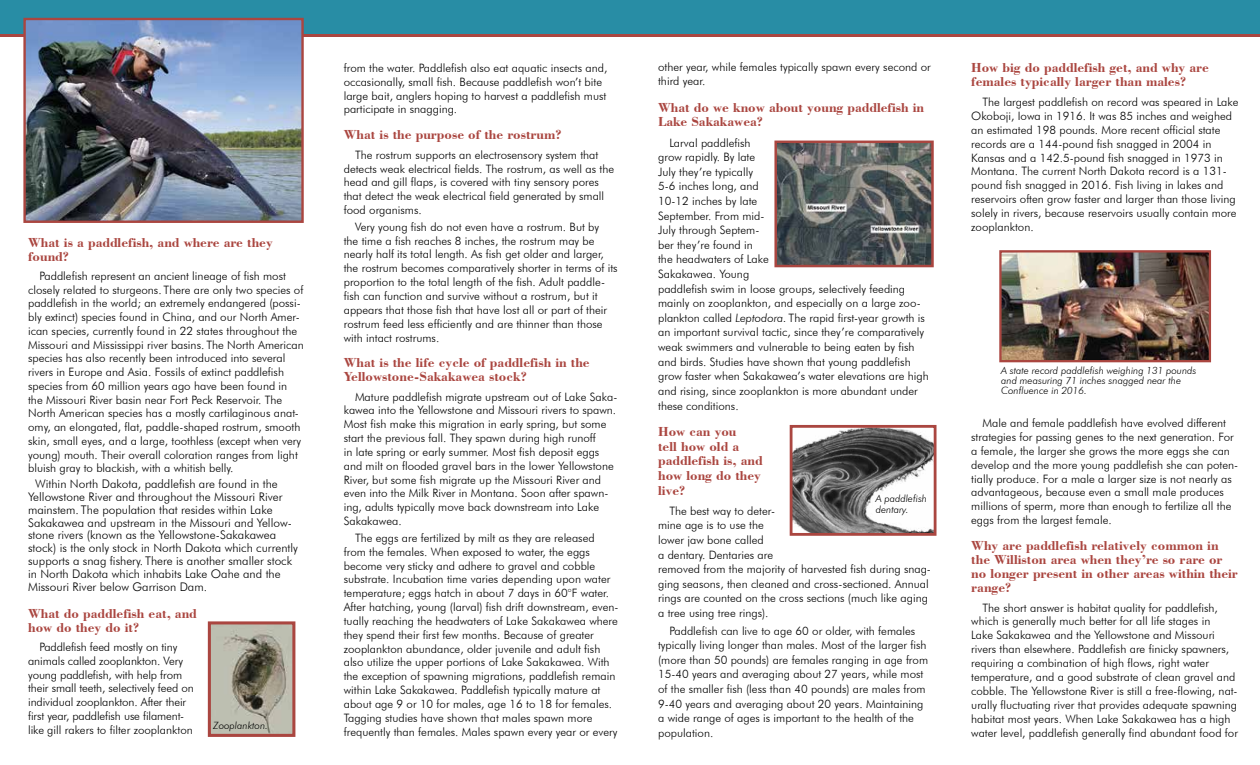
<style>
.page{position:relative;width:1260px;height:765px;background:#fff}
.page>*{position:absolute;margin:0;border:0;box-sizing:border-box;transform-origin:0 0}
.t1{font:700 13.75px/13.9px "Bodoni BT";color:#aa4640}
.t2{font:300 11.88px/12.9px "Futura BT";color:#000}
.t3{font:300 11.5px/13.9px "Futura BT";color:#000}
.t4{font:italic 300 10px/10px "Futura BT";color:#000}
.s1{font-style:italic}
</style>
<div class="page">
<img style="left:212px;top:625px;width:79px;height:108px">
<div style="left:208px;top:621px;width:87px;height:116px;border:3px solid #aa4640"></div>
<img style="left:777px;top:144px;width:154px;height:120px">
<div style="left:774px;top:141px;width:160px;height:126px;border:2px solid #aa4640"></div>
<img style="left:1002px;top:253px;width:206px;height:106px">
<div style="left:999px;top:250px;width:212px;height:112px;border:2px solid #aa4640"></div>
<hr style="left:0;top:33px;width:1260px;height:3px;background:#aa4640">
<img style="left:794px;top:429px;width:139px;height:103px">
<div style="left:790px;top:425px;width:147px;height:111px;border:3px solid #aa4640"></div>
<div style="left:0;top:0;width:1260px;height:33px;background:#288da5"></div>
<img style="left:26px;top:21px;width:275px;height:199px">
<div style="left:23px;top:18px;width:281px;height:205px;border:2px solid #aa4640"></div>
<p class="t1" style="left:28px;top:235px;width:246px">What is a paddlefish, and where are they found?</p>
<p class="t3" style="left:28px;top:269px;width:277px;text-indent:11px">Paddlefish represent an ancient lineage of fish most closely related to sturgeons. There are only two species of paddlefish in the world; an extremely endangered (possi&shy;bly extinct) species found in China, and our North Amer&shy;ican species, currently found in 22 states throughout the Missouri and Mississippi river basins. The North American species has also recently been introduced into several rivers in Europe and Asia. Fossils of extinct paddlefish species from 60 million years ago have been found in the Missouri River basin near Fort Peck Reservoir. The North American species has a mostly cartilaginous anat&shy;omy, an elongated, flat, paddle-shaped rostrum, smooth skin, small eyes, and a large, toothless (except when very young) mouth. Their overall coloration ranges from light bluish gray to blackish, with a whitish belly.</p>
<p class="t2" style="left:28px;top:477px;width:271px;text-indent:7px">Within North Dakota, paddlefish are found in the Yellowstone River and throughout the Missouri River mainstem. The population that resides within Lake Sakakawea and upstream in the Missouri and Yellow&shy;stone rivers (known as the Yellowstone-Sakakawea stock) is the only stock in North Dakota which currently supports a snag fishery. There is another smaller stock in North Dakota which inhabits Lake Oahe and the Missouri River below Garrison Dam.</p>
<p class="t1" style="left:28px;top:606px;width:170px">What do paddlefish eat, and how do they do it?</p>
<p class="t3" style="left:28px;top:640px;width:167px;text-indent:11px">Paddlefish feed mostly on tiny animals called zooplankton. Very young paddlefish, with help from their small teeth, selectively feed on individual zooplankton. After their first year, paddlefish use filament&shy;like gill rakers to filter zooplankton</p>
<p class="t4" style="left:213px;top:720px;width:56px">Zooplankton.</p>
<p class="t3" style="left:344px;top:61px;width:265px">from the water. Paddlefish also eat aquatic insects and, occasionally, small fish. Because paddlefish won’t bite large bait, anglers hoping to harvest a paddlefish must participate in snagging.</p>
<p class="t1" style="left:344px;top:127px;width:219px">What is the purpose of the rostrum?</p>
<p class="t3" style="left:344px;top:148px;width:272px;text-indent:11px">The rostrum supports an electrosensory system that detects weak electrical fields. The rostrum, as well as the head and gill flaps, is covered with tiny sensory pores that detect the weak electrical field generated by small food organisms.</p>
<p class="t3" style="left:344px;top:220px;width:275px;text-indent:11px">Very young fish do not even have a rostrum. But by<br>the time a fish reaches 8 inches, the rostrum may be nearly half its total length. As fish get older and larger, the rostrum becomes comparatively shorter in terms of its proportion to the total length of the fish. Adult paddle&shy;fish can function and survive without a rostrum, but it appears that those fish that have lost all or part of their rostrum feed less efficiently and are thinner than those with intact rostrums.</p>
<p class="t1" style="left:344px;top:355px;width:247px">What is the life cycle of paddlefish in the<br>Yellowstone-Sakakawea stock?</p>
<p class="t3" style="left:344px;top:389px;width:275px;text-indent:11px">Mature paddlefish migrate upstream out of Lake Saka&shy;kawea into the Yellowstone and Missouri rivers to spawn.<br>Most fish make this migration in early spring, but some start the previous fall. They spawn during high runoff<br>in late spring or early summer. Most fish deposit eggs and milt on flooded gravel bars in the lower Yellowstone River, but some fish migrate up the Missouri River and even into the Milk River in Montana. Soon after spawn&shy;ing, adults typically move back downstream into Lake Sakakawea.</p>
<p class="t3" style="left:344px;top:531px;width:276px;text-indent:11px">The eggs are fertilized by milt as they are released from the females. When exposed to water, the eggs become very sticky and adhere to gravel and cobble substrate. Incubation time varies depending upon water temperature; eggs hatch in about 7 days in 60°F water.<br>After hatching, young (larval) fish drift downstream, even&shy;tually reaching the headwaters of Lake Sakakawea where they spend their first few months. Because of greater zooplankton abundance, older juvenile and adult fish also utilize the upper portions of Lake Sakakawea. With the exception of spawning migrations, paddlefish remain within Lake Sakakawea. Paddlefish typically mature at about age 9 or 10 for males, age 16 to 18 for females.<br>Tagging studies have shown that males spawn more frequently than females. Males spawn every year or every</p>
<p class="t3" style="left:658px;top:59px;width:274px;line-height:14.6px">other year, while females typically spawn every second or third year.</p>
<p class="t1" style="left:658px;top:100px;width:268px;line-height:14.6px">What do we know about young paddlefish in<br>Lake Sakakawea?</p>
<p class="t3" style="left:658px;top:135px;width:272px;line-height:14.6px;text-indent:11px">Larval paddlefish<br>grow rapidly. By late<br>July they’re typically<br>5-6 inches long, and<br>10-12 inches by late<br>September. From mid-<br>July through Septem-<br>ber they’re found in<br>the headwaters of Lake<br>Sakakawea. Young<br>paddlefish swim in loose groups, selectively feeding mainly on zooplankton, and especially on a large zoo&shy;plankton called <span class="s1">Leptodora.</span> The rapid first-year growth is an important survival tactic, since they’re comparatively weak swimmers and vulnerable to being eaten by fish and birds. Studies have shown that young paddlefish grow faster when Sakakawea’s water elevations are high and rising, since zooplankton is more abundant under these conditions.</p>
<p class="t1" style="left:658px;top:424px;width:106px;line-height:14.6px">How can you<br>tell how old a paddlefish is, and how long do they live?</p>
<p class="t3" style="left:658px;top:503px;width:274px;line-height:14.6px;text-indent:11px">The best way to deter-<br>mine age is to use the<br>lower jaw bone called<br>a dentary. Dentaries are<br>removed from the majority of harvested fish during snag&shy;ging seasons, then cleaned and cross-sectioned. Annual rings are counted on the cross sections (much like aging a tree using tree rings).</p>
<p class="t3" style="left:658px;top:623px;width:272px;line-height:14.6px;text-indent:11px">Paddlefish can live to age 60 or older, with females typically living longer than males. Most of the larger fish (more than 50 pounds) are females ranging in age from 15-40 years and averaging about 27 years, while most of the smaller fish (less than 40 pounds) are males from 9-40 years and averaging about 20 years. Maintaining a wide range of ages is important to the health of the population.</p>
<p class="t4" style="left:876px;top:494px;width:53px;line-height:10.4px">A paddlefish dentary.</p>
<p class="t1" style="left:971px;top:60px;width:239px">How big do paddlefish get, and why are females typically larger than males?</p>
<p class="t3" style="left:971px;top:95px;width:269px;text-indent:11px">The largest paddlefish on record was speared in Lake Okoboji, Iowa in 1916. It was 85 inches and weighed an estimated 198 pounds. More recent official state records are a 144-pound fish snagged in 2004 in Kansas and a 142.5-pound fish snagged in 1973 in Montana. The current North Dakota record is a 131- pound fish snagged in 2016. Fish living in lakes and reservoirs often grow faster and larger than those living solely in rivers, because reservoirs usually contain more zooplankton.</p>
<p class="t4" style="left:1001px;top:365px;width:197px">A state record paddlefish weighing 131 pounds and measuring 71 inches snagged near the<br>Confluence in 2016.</p>
<p class="t3" style="left:971px;top:416px;width:268px;text-indent:11px">Male and female paddlefish have evolved different strategies for passing genes to the next generation. For a female, the larger she grows the more eggs she can develop and the more young paddlefish she can poten&shy;tially produce. For a male a larger size is not nearly as advantageous, because even a small male produces millions of sperm, more than enough to fertilize all the eggs from the largest female.</p>
<p class="t1" style="left:971px;top:538px;width:268px">Why are paddlefish relatively common in the Williston area when they’re so rare or no longer present in other areas within their range?</p>
<p class="t3" style="left:971px;top:600px;width:268px;text-indent:11px">The short answer is habitat quality for paddlefish, which is generally much better for all life stages in<br>Lake Sakakawea and the Yellowstone and Missouri rivers than elsewhere. Paddlefish are finicky spawners, requiring a combination of high flows, right water temperature, and a good substrate of clean gravel and cobble. The Yellowstone River is still a free-flowing, nat&shy;urally fluctuating river that provides adequate spawning habitat most years. When Lake Sakakawea has a high water level, paddlefish generally find abundant food for</p>
</div>
